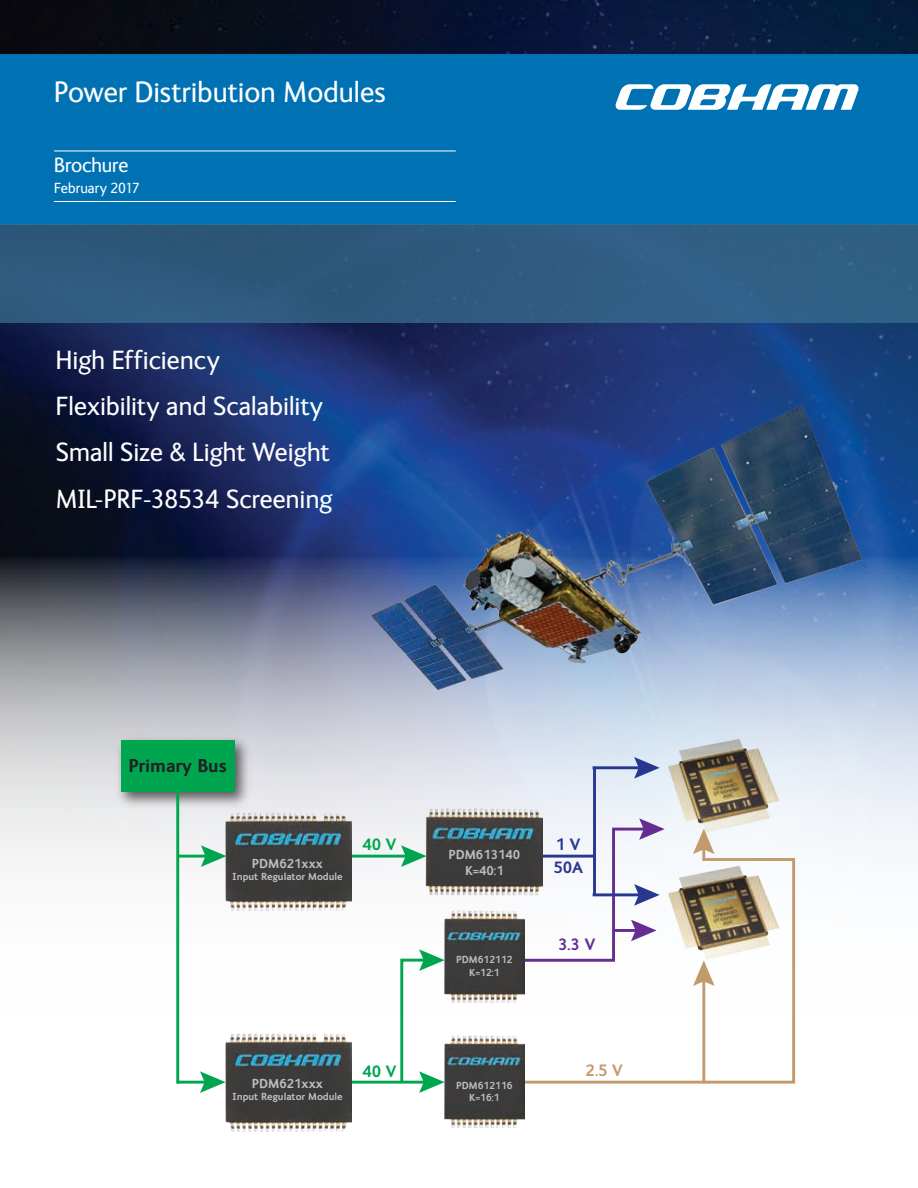
<style>
.page{position:relative;width:918px;height:1188px;background:#fff}
.page>*{position:absolute;margin:0;border:0;box-sizing:border-box;transform-origin:0 0}
.t1{font:30px "FS Ingrid";letter-spacing:.005em;color:#fff}
.t2{font:27px/46.2px "FS Ingrid";letter-spacing:.005em;color:#fff}
.t3{font:21px "FS Ingrid";letter-spacing:-.005em;color:#fff}
.t4{font:700 18.45px "FS Ingrid";color:#231f20}
.t5{font:700 16.5px "FS Ingrid";color:#00a54f}
.t6{font:700 16.5px/23.4px "FS Ingrid";color:#283890}
.t7{font:700 16.5px "FS Ingrid";color:#c39a6b}
.t8{font:700 16.5px "FS Ingrid";color:#652d91}
.t9{font:15px "FS Ingrid";letter-spacing:.005em;color:#fff}
.t10{font:700 12.9px/15.6px "FS Ingrid";color:#bcbdc0;text-align:center}
.t11{font:700 10.2px/12.3px "FS Ingrid";color:#bcbdc0;text-align:center}
</style>
<div class="page">
<img style="left:0;top:0;width:918px;height:557px">
<svg style="left:0;top:557px;width:918px;height:565px"></svg>
<div style="left:0;top:54px;width:918px;height:170px;background:#0072b4"></div>
<svg style="left:615px;top:84px;width:244px;height:26px"></svg>
<hr style="left:54px;top:151px;width:402px;height:1px;background:#fff">
<hr style="left:54px;top:201px;width:402px;height:1px;background:#fff">
<div style="left:0;top:224px;width:918px;height:99px;background:#2f5c81"></div>
<img style="left:359px;top:393px;width:517px;height:307px">
<svg style="left:519px;top:843px;width:278px;height:242px"></svg>
<svg style="left:693px;top:839px;width:22px;height:15px"></svg>
<img style="left:445px;top:1036px;width:79px;height:92px">
<img style="left:112px;top:731px;width:143px;height:81px">
<div style="left:121px;top:740px;width:114px;height:52px;background:#00a54f"></div>
<hr style="left:176px;top:790px;width:3px;height:294px;background:#00a54f">
<hr style="left:177px;top:1081px;width:31px;height:3px;background:#00a54f">
<svg style="left:200px;top:1071px;width:26px;height:22px"></svg>
<hr style="left:346px;top:1081px;width:81px;height:3px;background:#00a54f">
<img style="left:226px;top:1034px;width:126px;height:98px">
<hr style="left:178px;top:855px;width:31px;height:3px;background:#00a54f">
<svg style="left:201px;top:845px;width:25px;height:22px"></svg>
<hr style="left:345px;top:855px;width:64px;height:3px;background:#00a54f">
<svg style="left:401px;top:845px;width:24px;height:22px"></svg>
<img style="left:226px;top:813px;width:126px;height:98px">
<hr style="left:593px;top:766px;width:49px;height:3px;background:#283890">
<svg style="left:634px;top:757px;width:26px;height:22px"></svg>
<hr style="left:593px;top:767px;width:3px;height:129px;background:#283890">
<svg style="left:518px;top:818px;width:147px;height:145px"></svg>
<hr style="left:540px;top:855px;width:55px;height:3px;background:#283890">
<svg style="left:399px;top:949px;width:46px;height:144px"></svg>
<hr style="left:702px;top:978px;width:3px;height:105px;background:#c39a6b">
<svg style="left:693px;top:966px;width:22px;height:20px"></svg>
<img style="left:425px;top:809px;width:117px;height:87px">
<img style="left:445px;top:910px;width:79px;height:92px">
<img style="left:662px;top:732px;width:122px;height:107px">
<img style="left:662px;top:859px;width:122px;height:107px">
<p class="t1" style="left:54px;top:72px;width:333px">Power Distribution Modules</p>
<p class="t3" style="left:54px;top:151px;width:76px">Brochure</p>
<p class="t9" style="left:54px;top:178px;width:87px">February 2017</p>
<p class="t2" style="left:56px;top:336px;width:278px">High Efficiency<br>Flexibility and Scalability<br>Small Size &amp; Light Weight<br>MIL-PRF-38534 Screening</p>
<p class="t4" style="left:129px;top:753px;width:100px">Primary Bus</p>
<p class="t10" style="left:252px;top:855px;width:73px">PDM621xxx</p>
<p class="t11" style="left:232px;top:870px;width:112px">Input Regulator Module</p>
<p class="t5" style="left:363px;top:833px;width:36px">40 V</p>
<p class="t10" style="left:252px;top:1075px;width:73px">PDM621xxx</p>
<p class="t11" style="left:232px;top:1090px;width:112px">Input Regulator Module</p>
<p class="t5" style="left:363px;top:1060px;width:36px">40 V</p>
<p class="t10" style="left:449px;top:847px;width:73px">PDM613140<br>K=40:1</p>
<p class="t11" style="left:456px;top:953px;width:58px">PDM612112<br>K=12:1</p>
<p class="t6" style="left:553px;top:832px;width:31px">1 V<br>50A</p>
<p class="t8" style="left:558px;top:934px;width:39px">3.3 V</p>
<p class="t11" style="left:456px;top:1079px;width:58px">PDM612116<br>K=16:1</p>
<p class="t7" style="left:586px;top:1059px;width:39px">2.5 V</p>
</div>
